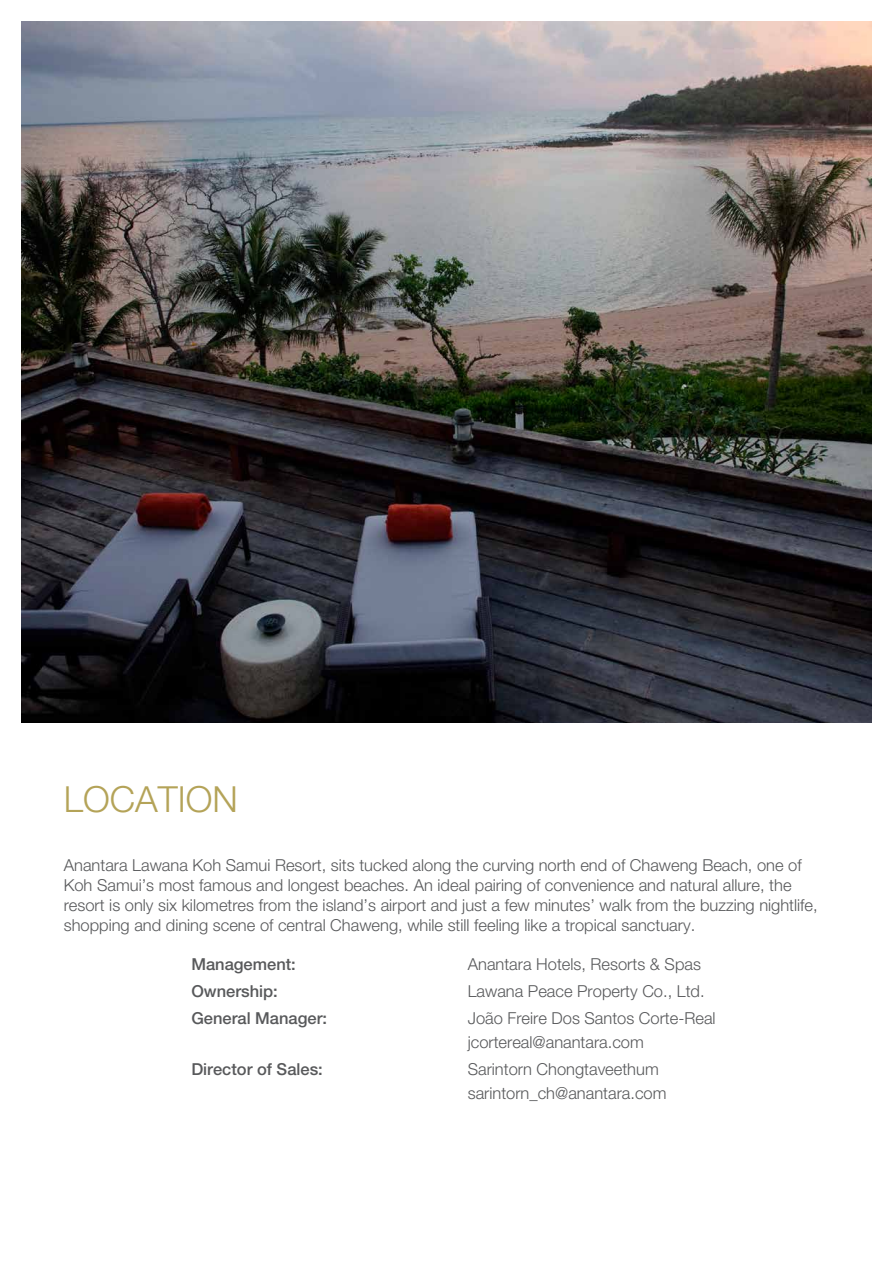
<style>
.page{position:relative;width:893px;height:1263px;background:#fff}
.page>*{position:absolute;margin:0;border:0;box-sizing:border-box;transform-origin:0 0}
.t1{font:300 36px "Helvetica Neue LT Pro";color:#b4a358}
.t2{font:300 16.5px/19.8px "Helvetica Neue LT Pro";color:#58595b}
.t3{font:500 16.5px "Helvetica Neue LT Pro";color:#58595b}
</style>
<div class="page">
<img style="left:21px;top:21px;width:851px;height:701px">
<h1 class="t1" style="left:64px;top:777px;width:176px">LOCATION</h1>
<p class="t2" style="left:64px;top:855px;width:755px">Anantara Lawana Koh Samui Resort, sits tucked along the curving north end of Chaweng Beach, one of Koh Samui’s most famous and longest beaches. An ideal pairing of convenience and natural allure, the resort is only six kilometres from the island’s airport and just a few minutes’ walk from the buzzing nightlife, shopping and dining scene of central Chaweng, while still feeling like a tropical sanctuary.</p>
<p class="t3" style="left:191px;top:954px;width:106px">Management:</p>
<p class="t2" style="left:468px;top:954px;width:235px">Anantara Hotels, Resorts &amp; Spas</p>
<p class="t3" style="left:191px;top:981px;width:88px">Ownership:</p>
<p class="t2" style="left:468px;top:981px;width:238px">Lawana Peace Property Co., Ltd.</p>
<p class="t3" style="left:191px;top:1008px;width:137px">General Manager:</p>
<p class="t2" style="left:468px;top:1006px;width:249px;line-height:24px">João Freire Dos Santos Corte-Real jcortereal@anantara.com</p>
<p class="t3" style="left:191px;top:1059px;width:133px">Director of Sales:</p>
<p class="t2" style="left:468px;top:1057px;width:200px;line-height:24px">Sarintorn Chongtaveethum sarintorn_ch@anantara.com</p>
</div>
